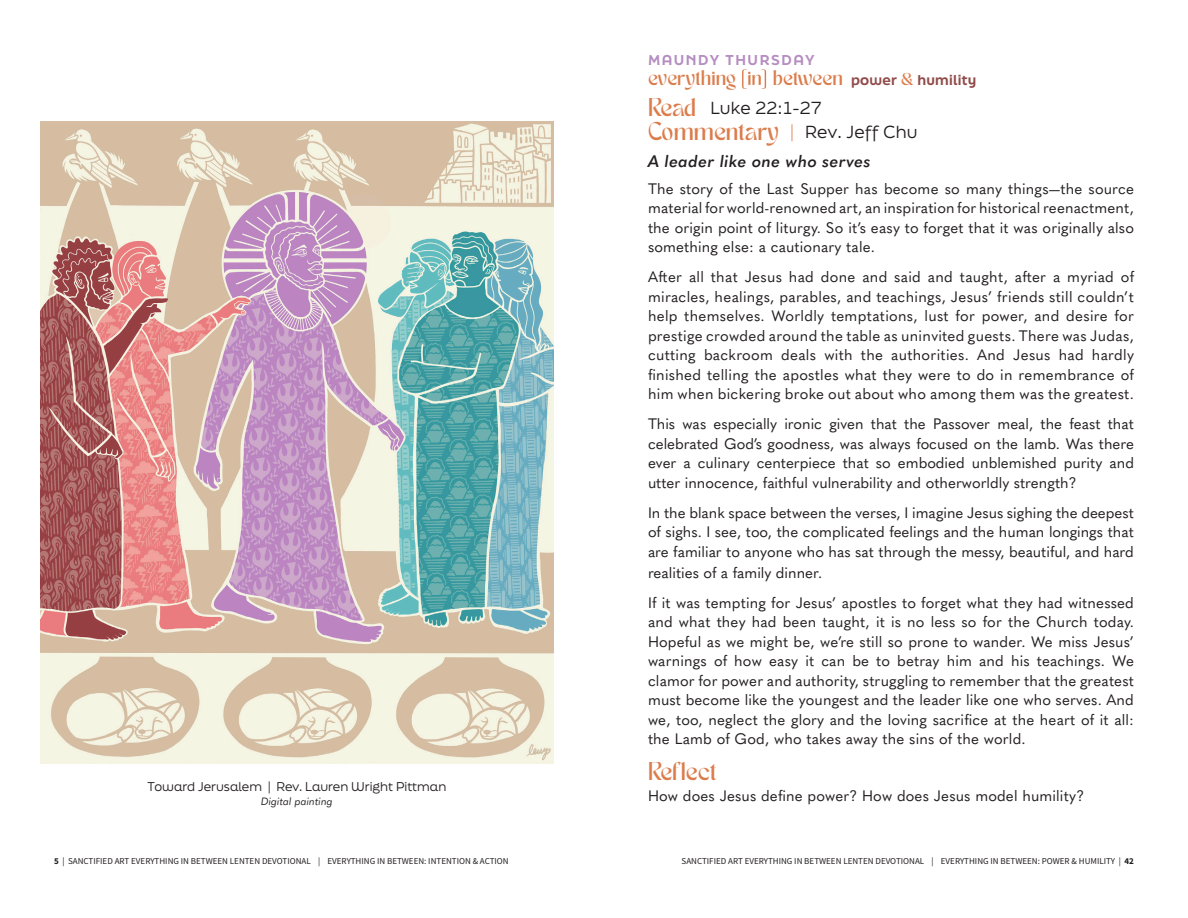
<style>
.page{position:relative;width:1188px;height:918px;background:#fff}
.page>*{position:absolute;margin:0;border:0;box-sizing:border-box;transform-origin:0 0}
.t1{font:18px "TAN MERINGUE";letter-spacing:.01em;color:#db7c4b}
.t2{font:16.5px "Final Six";letter-spacing:.02em;color:#231f20}
.t3{font:italic 600 16.5px "Quasimoda";letter-spacing:.02em;color:#231f20}
.t4{font:15px/19.5px "Quasimoda";letter-spacing:.01em;color:#231f20;text-align:justify}
.t5{font:15px "TAN MERINGUE";letter-spacing:.01em;color:#db7c4b}
.t6{font:800 13.5px "Final Six";letter-spacing:.02em;color:#904b4a}
.t7{font:800 13.5px "Final Six";letter-spacing:.12em;color:#b58dc0}
.t8{font:12px "Final Six";color:#231f20}
.t9{font:italic 10.5px "Quasimoda";color:#231f20}
.t10{font:9px "Source Sans Pro";color:#231f20}
.s1{font-weight:700}
.s2{font-family:"TAN MERINGUE";font-weight:400;font-size:15px;color:#db7c4b}
.s3{font-family:"TAN MERINGUE";font-weight:400;font-size:12px;color:#db7c4b}
.s4{font-family:"TAN MERINGUE";font-size:18px;color:#db7c4b}
.s5{font-family:"Quasimoda";font-weight:300;color:#db7c4b}
</style>
<div class="page">
<img style="left:41px;top:122px;width:513px;height:642px">
<svg style="left:742px;top:69px;width:24px;height:20px"></svg>
<p class="t8" style="left:148px;top:778px;width:300px">Toward Jerusalem | Rev. Lauren Wright Pittman</p>
<p class="t9" style="left:261px;top:793px;width:73px">Digital painting</p>
<p class="t10" style="left:54px;top:855px;width:456px"><span class="s1">5</span> | SANCTIFIED ART EVERYTHING IN BETWEEN LENTEN DEVOTIONAL | EVERYTHING IN BETWEEN: INTENTION &amp; ACTION</p>
<p class="t7" style="left:648px;top:50px;width:168px">MAUNDY THURSDAY</p>
<p class="t5" style="left:648px;top:66px;width:89px">everything</p>
<p class="t6" style="left:773px;top:70px;width:205px"><span class="s2">between</span> power <span class="s3">&amp;</span> humility</p>
<p class="t2" style="left:648px;top:96px;width:175px"><span class="s4">Read</span> Luke 22:1-27</p>
<p class="t2" style="left:648px;top:120px;width:271px"><span class="s4">Commentary</span> <span class="s5">|</span> Rev. Jeff Chu</p>
<p class="t3" style="left:648px;top:148px;width:224px">A leader like one who serves</p>
<p class="t4" style="left:648px;top:178px;width:488px">The story of the Last Supper has become so many things—the source material for world-renowned art, an inspiration for historical reenactment, the origin point of liturgy. So it’s easy to forget that it was originally also something else: a cautionary tale.</p>
<p class="t4" style="left:648px;top:266px;width:488px">After all that Jesus had done and said and taught, after a myriad of miracles, healings, parables, and teachings, Jesus’ friends still couldn’t help themselves. Worldly temptations, lust for power, and desire for prestige crowded around the table as uninvited guests. There was Judas, cutting backroom deals with the authorities. And Jesus had hardly finished telling the apostles what they were to do in remembrance of him when bickering broke out about who among them was the greatest.</p>
<p class="t4" style="left:648px;top:413px;width:488px">This was especially ironic given that the Passover meal, the feast that celebrated God’s goodness, was always focused on the lamb. Was there ever a culinary centerpiece that so embodied unblemished purity and utter innocence, faithful vulnerability and otherworldly strength?</p>
<p class="t4" style="left:648px;top:502px;width:487px">In the blank space between the verses, I imagine Jesus sighing the deepest of sighs. I see, too, the complicated feelings and the human longings that are familiar to anyone who has sat through the messy, beautiful, and hard</p>
<p class="t4" style="left:648px;top:562px;width:176px">realities of a family dinner.</p>
<p class="t4" style="left:648px;top:592px;width:488px">If it was tempting for Jesus’ apostles to forget what they had witnessed and what they had been taught, it is no less so for the Church today.<br>Hopeful as we might be, we’re still so prone to wander. We miss Jesus’ warnings of how easy it can be to betray him and his teachings. We clamor for power and authority, struggling to remember that the greatest must become like the youngest and the leader like one who serves. And we, too, neglect the glory and the loving sacrifice at the heart of it all: the Lamb of God, who takes away the sins of the world.</p>
<p class="t1" style="left:648px;top:758px;width:70px">Reflect</p>
<p class="t4" style="left:648px;top:785px;width:438px">How does Jesus define power? How does Jesus model humility?</p>
<p class="t10" style="left:682px;top:855px;width:454px">SANCTIFIED ART EVERYTHING IN BETWEEN LENTEN DEVOTIONAL | EVERYTHING IN BETWEEN: POWER &amp; HUMILITY | <span class="s1">42</span></p>
</div>
